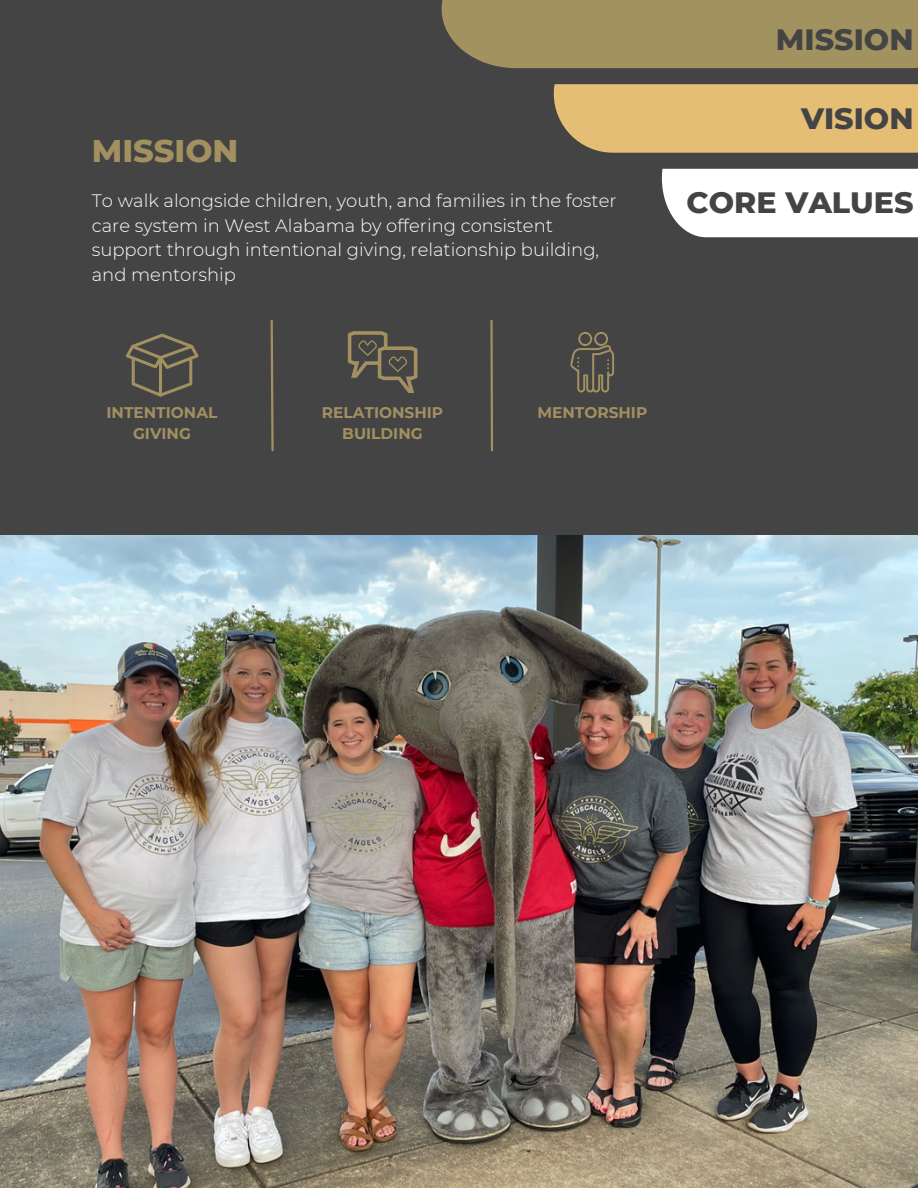
<style>
.page{position:relative;width:918px;height:1188px;background:#444}
.page>*{position:absolute;margin:0;border:0;box-sizing:border-box;transform-origin:0 0}
.t1{font:800 31.95px "Montserrat";color:#a29060}
.t2{font:800 30px "Montserrat";color:#444}
.t3{font:300 18px/24.8px "Montserrat";color:#fff}
.t4{font:700 15.45px/21.6px "Montserrat";color:#a29060;text-align:center}
</style>
<div class="page">
<img style="left:0;top:535px;width:918px;height:653px">
<div style="left:554px;top:84px;width:364px;height:69px;background:#e5be75"></div>
<div style="left:442px;top:0;width:476px;height:68px;background:#a29260"></div>
<div style="left:662px;top:169px;width:256px;height:68px;background:#fff"></div>
<svg style="left:270px;top:319px;width:4px;height:133px"></svg>
<svg style="left:490px;top:319px;width:3px;height:133px"></svg>
<svg style="left:348px;top:331px;width:69px;height:62px"></svg>
<svg style="left:126px;top:334px;width:73px;height:63px"></svg>
<svg style="left:570px;top:332px;width:44px;height:61px"></svg>
<h1 class="t1" style="left:92px;top:131px;width:148px">MISSION</h1>
<p class="t3" style="left:92px;top:188px;width:526px">To walk alongside children, youth, and families in the foster care system in West Alabama by offering consistent support through intentional giving, relationship building, and mentorship</p>
<h2 class="t2" style="left:776px;top:21px;width:139px">MISSION</h2>
<h2 class="t2" style="left:801px;top:100px;width:114px">VISION</h2>
<h2 class="t2" style="left:687px;top:184px;width:229px">CORE VALUES</h2>
<p class="t4" style="left:107px;top:401px;width:112px">INTENTIONAL<br>GIVING</p>
<p class="t4" style="left:537px;top:401px;width:111px">MENTORSHIP</p>
<p class="t4" style="left:322px;top:401px;width:123px">RELATIONSHIP<br>BUILDING</p>
</div>
